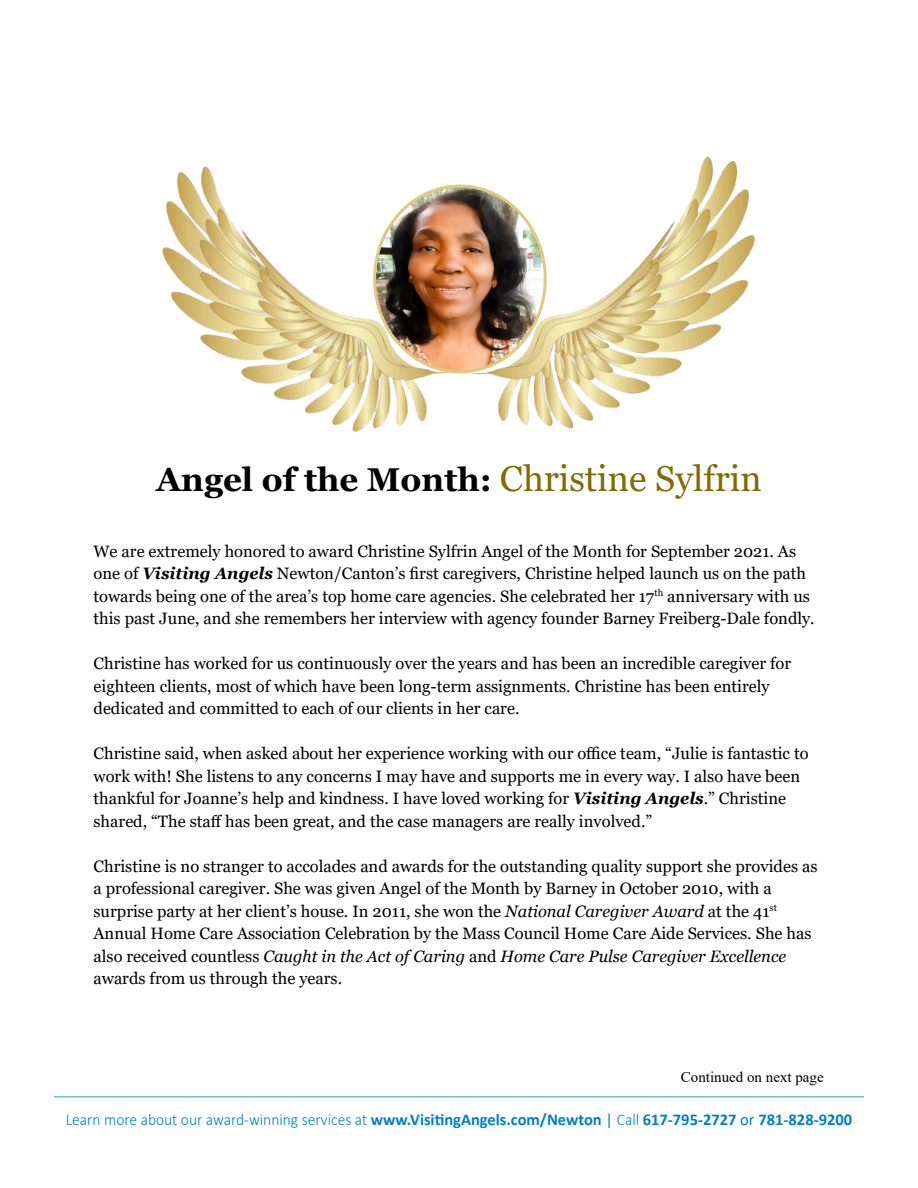
<style>
.page{position:relative;width:918px;height:1188px;background:#fff}
.page>*{position:absolute;margin:0;border:0;box-sizing:border-box;transform-origin:0 0}
.t1{font:700 33px "Georgia";color:#000}
.t2{font:16.5px/22.5px "Georgia";color:#000}
.t3{font:700 16.5px "Calibri";color:#0080c4}
.t4{font:15px "Times New Roman";color:#000}
.s1{font-weight:400;font-size:36px;color:#826b00}
.s2{font-weight:700;font-style:italic}
.s3{font-style:italic}
.s4{font-weight:300}
.s5{font-weight:400}
</style>
<div class="page">
<hr style="left:54px;top:1096px;width:810px;height:2px;background:#68c8c7">
<img style="left:162px;top:156px;width:593px;height:276px">
<h1 class="t1" style="left:156px;top:458px;width:607px">Angel of the Month: <span class="s1">Christine Sylfrin</span></h1>
<p class="t2" style="left:94px;top:540px;width:723px">We are extremely honored to award Christine Sylfrin Angel of the Month for September 2021. As one of <span class="s2">Visiting Angels</span> Newton/Canton’s first caregivers, Christine helped launch us on the path towards being one of the area’s top home care agencies. She celebrated her 17<sup>th</sup> anniversary with us this past June, and she remembers her interview with agency founder Barney Freiberg-Dale fondly.</p>
<p class="t2" style="left:94px;top:653px;width:699px">Christine has worked for us continuously over the years and has been an incredible caregiver for eighteen clients, most of which have been long-term assignments. Christine has been entirely dedicated and committed to each of our clients in her care.</p>
<p class="t2" style="left:94px;top:743px;width:717px">Christine said, when asked about her experience working with our office team, “Julie is fantastic to work with! She listens to any concerns I may have and supports me in every way. I also have been thankful for Joanne’s help and kindness. I have loved working for <span class="s2">Visiting Angels</span>.” Christine shared, “The staff has been great, and the case managers are really involved.”</p>
<p class="t2" style="left:94px;top:855px;width:726px">Christine is no stranger to accolades and awards for the outstanding quality support she provides as a professional caregiver. She was given Angel of the Month by Barney in October 2010, with a surprise party at her client’s house. In 2011, she won the <span class="s3">National Caregiver Award</span> at the 41<sup>st </sup>Annual Home Care Association Celebration by the Mass Council Home Care Aide Services. She has also received countless <span class="s3">Caught in the Act of Caring</span> and <span class="s3">Home Care Pulse Caregiver Excellence </span>awards from us through the years.</p>
<p class="t4" style="left:681px;top:1066px;width:144px">Continued on next page</p>
<p class="t3" style="left:66px;top:1108px;width:788px"><span class="s4">Learn more about our award-winning services at</span> www.VisitingAngels.com/Newton <span class="s5">|</span> <span class="s4">Call</span> 617-795-2727 <span class="s5">or</span> 781-828-9200</p>
</div>
